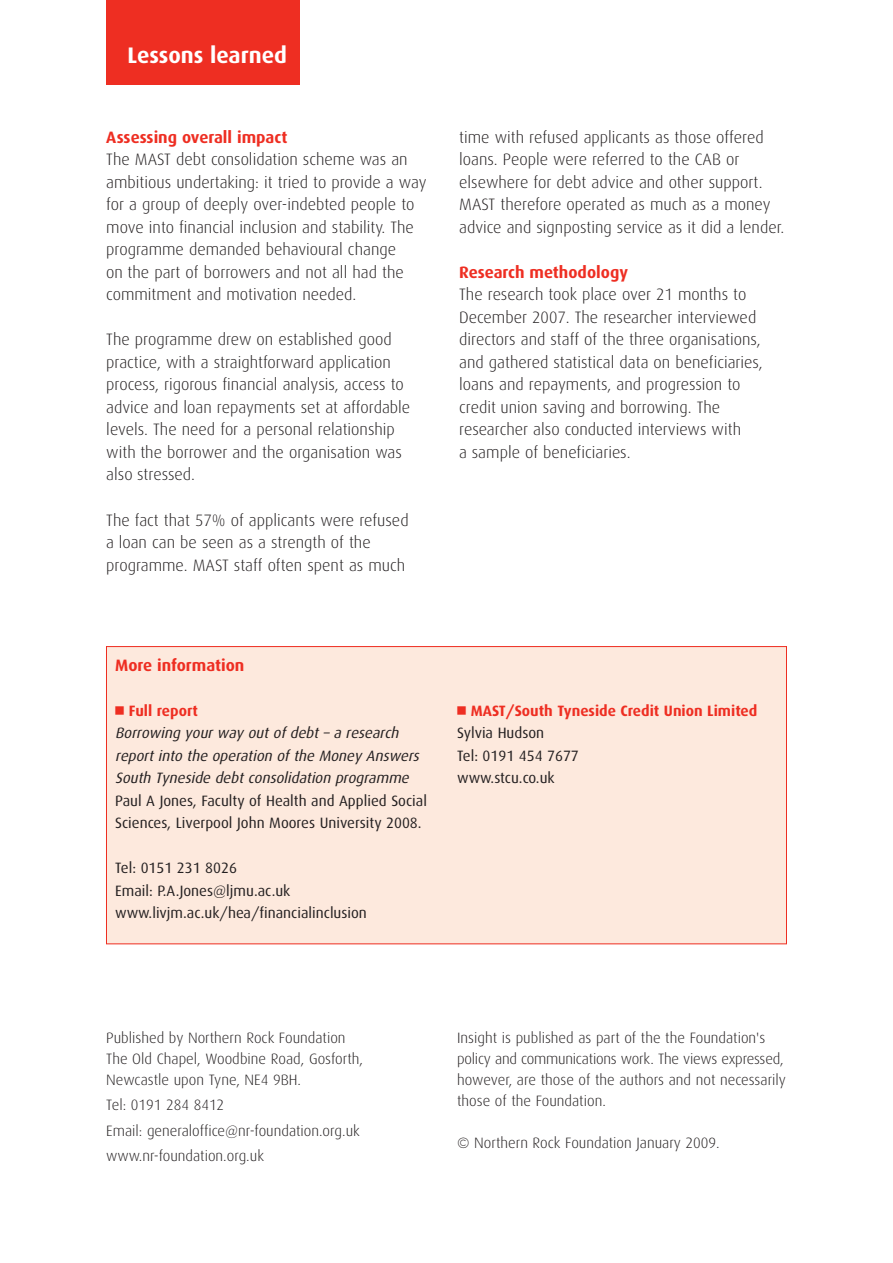
<style>
.page{position:relative;width:893px;height:1263px;background:#fff}
.page>*{position:absolute;margin:0;border:0;box-sizing:border-box;transform-origin:0 0}
.t1{font:700 22.5px "Dax";color:#fff}
.t2{font:300 16.5px/22.5px "Dax";color:#231f20}
.t3{font:700 16.5px "Dax";color:#ee2e22}
.t4{font:300 15px/21px "Dax";color:#231f20}
.t5{font:15px/22.5px "Dax";color:#231f20}
.t6{font:italic 15px/22.5px "Dax";color:#231f20}
.t7{font:700 15px "Dax";color:#ee2e22}
</style>
<div class="page">
<div style="left:106px;top:0;width:193px;height:85px;background:#ee2e22"></div>
<div style="left:106px;top:646px;width:680px;height:298px;background:#fde9dd"></div>
<h1 class="t1" style="left:128px;top:48px;width:161px">Lessons learned</h1>
<p class="t3" style="left:106px;top:132px;width:183px">Assessing overall impact</p>
<p class="t2" style="left:106px;top:150px;width:322px">The MAST debt consolidation scheme was an ambitious undertaking: it tried to provide a way for a group of deeply over-indebted people to move into financial inclusion and stability. The programme demanded behavioural change<br>on the part of borrowers and not all had the commitment and motivation needed.</p>
<p class="t2" style="left:106px;top:330px;width:305px">The programme drew on established good practice, with a straightforward application process, rigorous financial analysis, access to advice and loan repayments set at affordable levels. The need for a personal relationship with the borrower and the organisation was also stressed.</p>
<p class="t2" style="left:106px;top:510px;width:304px">The fact that 57% of applicants were refused a loan can be seen as a strength of the programme. MAST staff often spent as much</p>
<p class="t2" style="left:459px;top:128px;width:326px">time with refused applicants as those offered loans. People were referred to the CAB or elsewhere for debt advice and other support.<br>MAST therefore operated as much as a money advice and signposting service as it did a lender.</p>
<p class="t3" style="left:459px;top:267px;width:170px">Research methodology</p>
<p class="t2" style="left:459px;top:285px;width:305px">The research took place over 21 months to December 2007. The researcher interviewed directors and staff of the three organisations, and gathered statistical data on beneficiaries, loans and repayments, and progression to credit union saving and borrowing. The researcher also conducted interviews with<br>a sample of beneficiaries.</p>
<p class="t3" style="left:115px;top:659px;width:131px">More information</p>
<p class="t7" style="left:129px;top:705px;width:71px">Full report</p>
<p class="t6" style="left:115px;top:723px;width:308px">Borrowing your way out of debt – a research report into the operation of the Money Answers<br>South Tyneside debt consolidation programme</p>
<p class="t5" style="left:115px;top:791px;width:313px">Paul A Jones, Faculty of Health and Applied Social<br>Sciences, Liverpool John Moores University 2008.</p>
<p class="t5" style="left:115px;top:858px;width:253px">Tel: 0151 231 8026<br>Email: P.A.Jones@ljmu.ac.uk www.livjm.ac.uk/hea/financialinclusion</p>
<p class="t7" style="left:471px;top:705px;width:288px">MAST/South Tyneside Credit Union Limited</p>
<p class="t5" style="left:457px;top:723px;width:123px">Sylvia Hudson<br>Tel: 0191 454 7677 www.stcu.co.uk</p>
<p class="t4" style="left:106px;top:1029px;width:258px">Published by Northern Rock Foundation<br>The Old Chapel, Woodbine Road, Gosforth,<br>Newcastle upon Tyne, NE4 9BH.</p>
<p class="t4" style="left:106px;top:1094px;width:255px;line-height:25.2px">Tel: 0191 284 8412<br>Email: generaloffice@nr-foundation.org.uk www.nr-foundation.org.uk</p>
<p class="t4" style="left:457px;top:1029px;width:330px">Insight is published as part of the the Foundation's policy and communications work. The views expressed, however, are those of the authors and not necessarily those of the Foundation.</p>
<p class="t4" style="left:457px;top:1134px;width:264px">© Northern Rock Foundation January 2009.</p>
</div>
